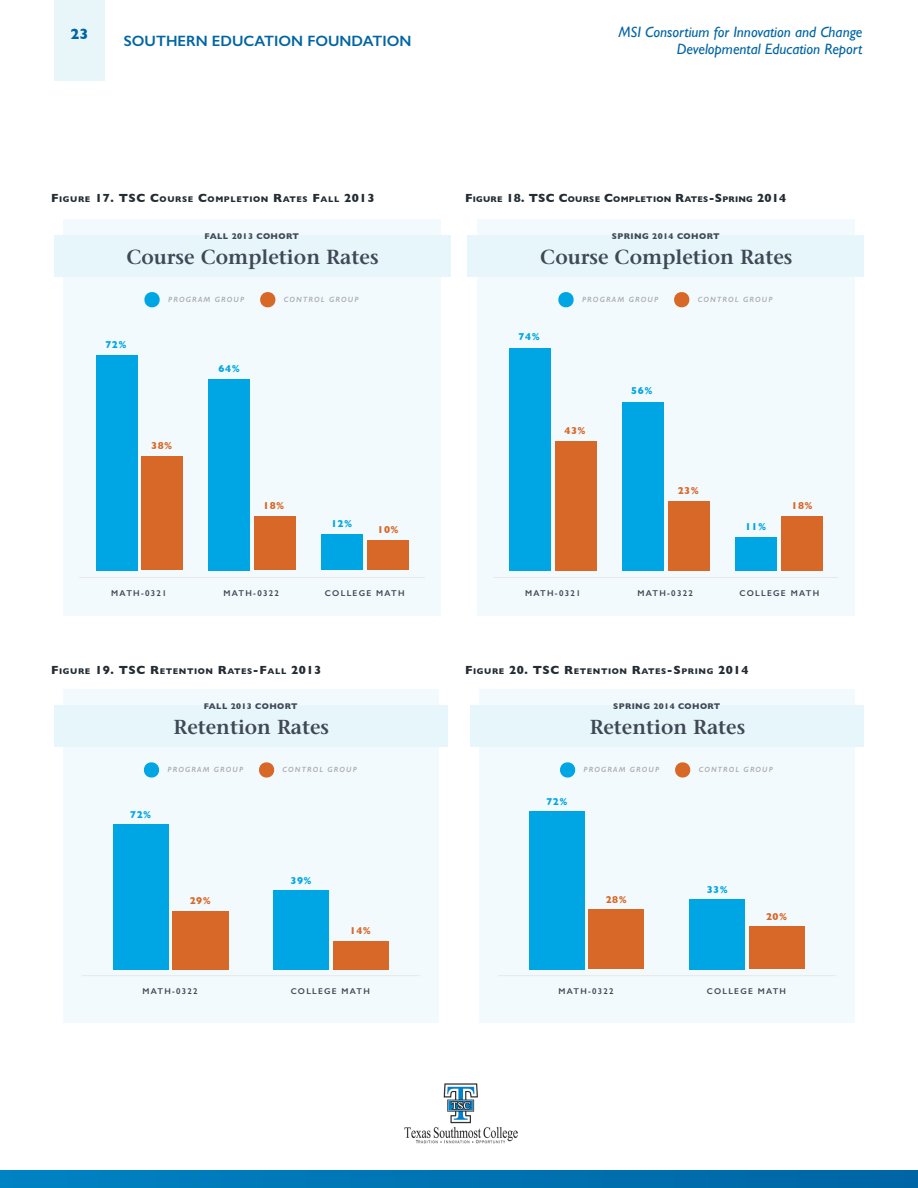
<style>
.page{position:relative;width:918px;height:1188px;background:#fff}
.page>*{position:absolute;margin:0;border:0;box-sizing:border-box;transform-origin:0 0}
.t1{font:600 20.25px "Stone Serif Std";color:#3f4854}
.t2{font:italic 15px/16.5px "Gill Sans";color:#0065a4;text-align:right}
.t3{font:600 15px "Gill Sans";color:#0065a4}
.t4{font:700 15px "Gill Sans";color:#0065a4}
.t5{font:700 10.2px "Gill Sans";letter-spacing:.05em;color:#00a5e3}
.t6{font:700 10.2px "Gill Sans";letter-spacing:.05em;color:#d76828}
.t7{font:700 10.05px "Gill Sans";letter-spacing:.05em;color:#00a5e3}
.t8{font:700 10.05px "Gill Sans";letter-spacing:.05em;color:#d76828}
.Smallest_Caption{font:700 8.4px "Gill Sans";letter-spacing:.07em;color:#232c33}
.t9{font:600 8.4px "Gill Sans";letter-spacing:.15em;color:#3f4854}
.t10{font:700 8.4px "Gill Sans";letter-spacing:.05em;color:#3f4854}
.Smallest_Caption-2{font:700 8.4px "Gill Sans";letter-spacing:.03em;color:#232c33}
.t11{font:italic 600 7.65px "Gill Sans";letter-spacing:.15em;color:#a8a9ad}
.s1{font-size:12px}
</style>
<div class="page">
<div style="left:54px;top:0;width:51px;height:81px;background:#e8f6fa"></div>
<div style="left:0;top:1170px;width:918px;height:18px;background:linear-gradient(to right,#0082c2,#0065a3)"></div>
<div style="left:63px;top:219px;width:378px;height:396px;background:#f3fafd"></div>
<hr style="left:79px;top:577px;width:346px;height:1px;background:#e6e7e9">
<div style="left:144px;top:292px;width:16px;height:15px;background:#00a5e3;border-radius:7px"></div>
<div style="left:260px;top:292px;width:15px;height:15px;background:#d76828;border-radius:7px"></div>
<div style="left:54px;top:235px;width:396px;height:42px;background:#e7f6fb"></div>
<div style="left:367px;top:540px;width:41px;height:30px;background:#d76828"></div>
<div style="left:321px;top:534px;width:42px;height:36px;background:#00a5e3"></div>
<div style="left:254px;top:516px;width:41px;height:54px;background:#d76828"></div>
<div style="left:209px;top:379px;width:41px;height:191px;background:#00a5e3"></div>
<div style="left:142px;top:457px;width:41px;height:113px;background:#d76828"></div>
<div style="left:96px;top:355px;width:41px;height:215px;background:#00a5e3"></div>
<div style="left:477px;top:219px;width:378px;height:396px;background:#f3fafd"></div>
<div style="left:781px;top:516px;width:41px;height:54px;background:#d76828"></div>
<div style="left:735px;top:537px;width:42px;height:33px;background:#00a5e3"></div>
<div style="left:668px;top:501px;width:41px;height:69px;background:#d76828"></div>
<div style="left:623px;top:402px;width:41px;height:168px;background:#00a5e3"></div>
<div style="left:556px;top:441px;width:41px;height:129px;background:#d76828"></div>
<div style="left:510px;top:348px;width:41px;height:222px;background:#00a5e3"></div>
<hr style="left:494px;top:577px;width:344px;height:1px;background:#e6e7e9">
<div style="left:468px;top:235px;width:396px;height:42px;background:#e7f6fb"></div>
<div style="left:558px;top:292px;width:16px;height:15px;background:#00a5e3;border-radius:7px"></div>
<div style="left:674px;top:292px;width:15px;height:15px;background:#d76828;border-radius:7px"></div>
<div style="left:63px;top:689px;width:376px;height:333px;background:#f3fafd"></div>
<div style="left:273px;top:891px;width:56px;height:79px;background:#00a5e3"></div>
<div style="left:333px;top:941px;width:56px;height:29px;background:#d76828"></div>
<div style="left:113px;top:824px;width:56px;height:146px;background:#00a5e3"></div>
<div style="left:172px;top:911px;width:57px;height:59px;background:#d76828"></div>
<hr style="left:82px;top:975px;width:338px;height:1px;background:#e6e7e9">
<div style="left:54px;top:705px;width:394px;height:42px;background:#e7f6fb"></div>
<div style="left:144px;top:762px;width:15px;height:16px;background:#00a5e3;border-radius:7px"></div>
<div style="left:259px;top:762px;width:15px;height:16px;background:#d76828;border-radius:7px"></div>
<div style="left:479px;top:689px;width:376px;height:333px;background:#f3fafd"></div>
<div style="left:529px;top:811px;width:56px;height:158px;background:#00a5e3"></div>
<div style="left:749px;top:927px;width:56px;height:42px;background:#d76828"></div>
<div style="left:690px;top:899px;width:55px;height:70px;background:#00a5e3"></div>
<div style="left:589px;top:909px;width:55px;height:60px;background:#d76828"></div>
<hr style="left:498px;top:975px;width:338px;height:1px;background:#e6e7e9">
<div style="left:470px;top:705px;width:394px;height:42px;background:#e7f6fb"></div>
<div style="left:560px;top:762px;width:15px;height:16px;background:#00a5e3;border-radius:7px"></div>
<div style="left:675px;top:762px;width:15px;height:16px;background:#d76828;border-radius:7px"></div>
<img style="left:404px;top:1083px;width:113px;height:61px">
<h2 class="t4" style="left:71px;top:22px;width:19px">23</h2>
<h2 class="t3" style="left:124px;top:32px;width:289px">SOUTHERN EDUCATION FOUNDATION</h2>
<h2 class="t2" style="left:618px;top:24px;width:246px">MSI Consortium for Innovation and Change<br>Developmental Education Report</h2>
<p class="Smallest_Caption" style="left:51px;top:192px;width:325px"><span class="s1">F</span>IGURE <span class="s1">17. TSC C</span>OURSE <span class="s1">C</span>OMPLETION <span class="s1">R</span>ATES <span class="s1">F</span>ALL <span class="s1">2013</span></p>
<p class="t10" style="left:205px;top:229px;width:96px">FALL 2013 COHORT</p>
<p class="t1" style="left:126px;top:245px;width:254px">Course Completion Rates</p>
<p class="t5" style="left:105px;top:336px;width:23px">72%</p>
<p class="t11" style="left:168px;top:295px;width:78px">PROGRAM GROUP</p>
<p class="t11" style="left:284px;top:295px;width:76px">CONTROL GROUP</p>
<p class="t5" style="left:219px;top:360px;width:23px">64%</p>
<p class="t6" style="left:151px;top:438px;width:23px">38%</p>
<p class="t6" style="left:263px;top:498px;width:23px">18%</p>
<p class="t5" style="left:331px;top:516px;width:23px">12%</p>
<p class="t6" style="left:378px;top:522px;width:23px">10%</p>
<p class="t9" style="left:111px;top:589px;width:57px">MATH-0321</p>
<p class="t9" style="left:224px;top:589px;width:57px">MATH-0322</p>
<p class="t9" style="left:325px;top:589px;width:81px">COLLEGE MATH</p>
<p class="Smallest_Caption" style="left:51px;top:664px;width:272px"><span class="s1">F</span>IGURE <span class="s1">19. TSC R</span>ETENTION <span class="s1">R</span>ATES<span class="s1">-F</span>ALL <span class="s1">2013</span></p>
<p class="t10" style="left:204px;top:699px;width:96px">FALL 2013 COHORT</p>
<p class="t1" style="left:174px;top:715px;width:157px">Retention Rates</p>
<p class="t7" style="left:130px;top:806px;width:23px">72%</p>
<p class="t11" style="left:167px;top:765px;width:77px">PROGRAM GROUP</p>
<p class="t11" style="left:283px;top:765px;width:76px">CONTROL GROUP</p>
<p class="t8" style="left:190px;top:893px;width:23px">29%</p>
<p class="t7" style="left:291px;top:872px;width:23px">39%</p>
<p class="t8" style="left:350px;top:923px;width:23px">14%</p>
<p class="t9" style="left:142px;top:987px;width:57px">MATH-0322</p>
<p class="t9" style="left:291px;top:987px;width:81px">COLLEGE MATH</p>
<p class="Smallest_Caption-2" style="left:465px;top:192px;width:323px"><span class="s1">F</span>IGURE <span class="s1">18. TSC C</span>OURSE <span class="s1">C</span>OMPLETION <span class="s1">R</span>ATES<span class="s1">-S</span> PRING <span class="s1">2014</span></p>
<p class="t10" style="left:612px;top:229px;width:109px">SPRING 2014 COHORT</p>
<p class="t1" style="left:540px;top:245px;width:254px">Course Completion Rates</p>
<p class="t5" style="left:519px;top:329px;width:23px">74%</p>
<p class="t11" style="left:582px;top:295px;width:78px">PROGRAM GROUP</p>
<p class="t11" style="left:698px;top:295px;width:76px">CONTROL GROUP</p>
<p class="t6" style="left:565px;top:423px;width:23px">43%</p>
<p class="t5" style="left:631px;top:383px;width:23px">56%</p>
<p class="t6" style="left:678px;top:483px;width:23px">23%</p>
<p class="t5" style="left:745px;top:518px;width:23px">11%</p>
<p class="t6" style="left:791px;top:498px;width:23px">18%</p>
<p class="t9" style="left:525px;top:589px;width:57px">MATH-0321</p>
<p class="t9" style="left:637px;top:589px;width:57px">MATH-0322</p>
<p class="t9" style="left:739px;top:589px;width:81px">COLLEGE MATH</p>
<p class="Smallest_Caption" style="left:465px;top:664px;width:285px"><span class="s1">F</span>IGURE <span class="s1">20. TSC R</span>ETENTION <span class="s1">R</span>ATES<span class="s1">-S</span> PRING <span class="s1">2014</span></p>
<p class="t10" style="left:613px;top:699px;width:109px">SPRING 2014 COHORT</p>
<p class="t1" style="left:590px;top:715px;width:157px">Retention Rates</p>
<p class="t7" style="left:546px;top:794px;width:23px">72%</p>
<p class="t11" style="left:584px;top:765px;width:77px">PROGRAM GROUP</p>
<p class="t11" style="left:699px;top:765px;width:76px">CONTROL GROUP</p>
<p class="t8" style="left:606px;top:892px;width:23px">28%</p>
<p class="t7" style="left:707px;top:881px;width:23px">33%</p>
<p class="t8" style="left:766px;top:909px;width:23px">20%</p>
<p class="t9" style="left:559px;top:987px;width:57px">MATH-0322</p>
<p class="t9" style="left:707px;top:987px;width:81px">COLLEGE MATH</p>
</div>
